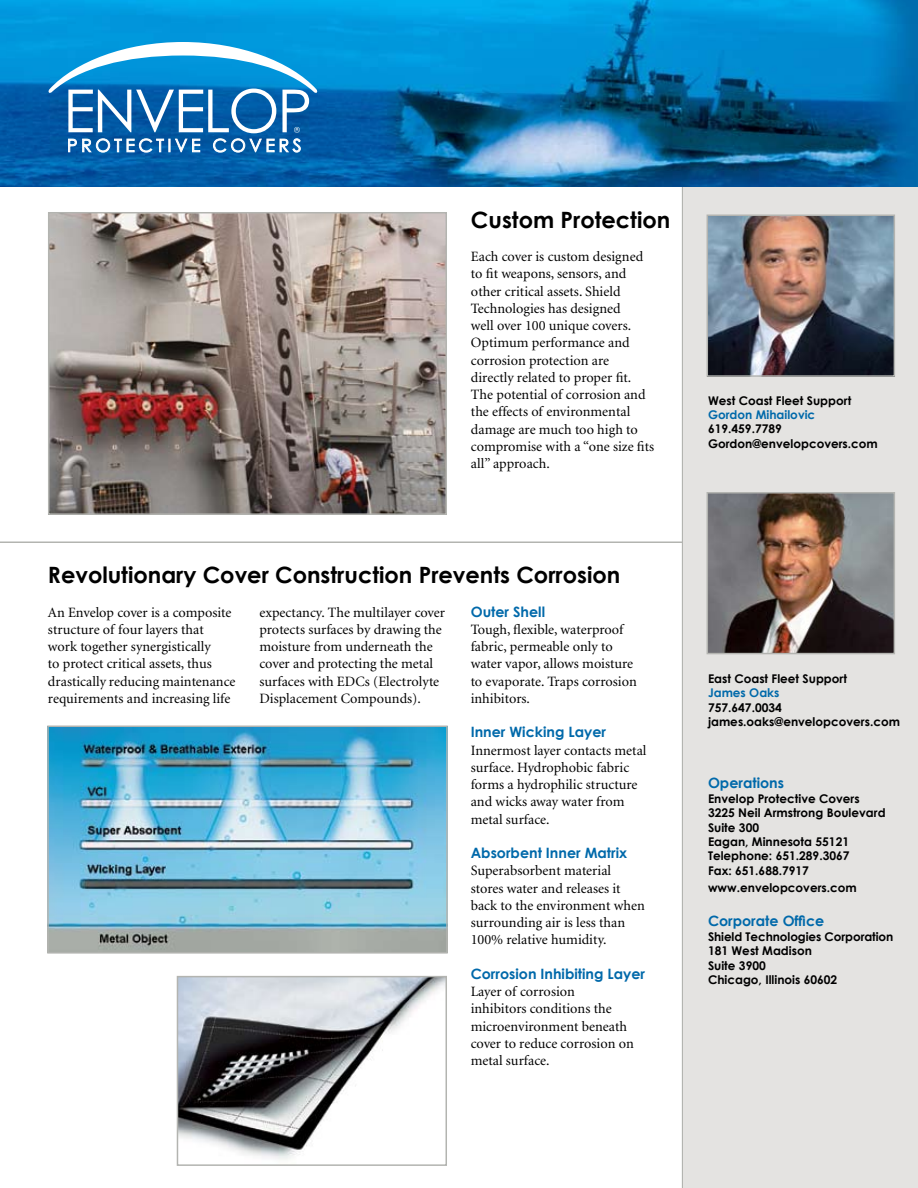
<style>
.page{position:relative;width:918px;height:1188px;background:#fff}
.page>*{position:absolute;margin:0;border:0;box-sizing:border-box;transform-origin:0 0}
.t1{font:700 22.5px "Century Gothic";color:#000}
.t2{font:14.25px/17.2px "Minion";color:#000}
.t3{font:700 14.25px "Century Gothic";color:#0069aa}
.t4{font:700 12px/14.4px "Century Gothic";color:#000}
.t5{font:700 12px "Century Gothic";color:#0069aa}
</style>
<div class="page">
<hr style="left:682px;top:152px;width:1px;height:1036px;background:#b3b4b0">
<div style="left:683px;top:180px;width:235px;height:1008px;background:#e4e3e1"></div>
<img style="left:0;top:0;width:918px;height:186px">
<img style="left:51px;top:215px;width:393px;height:297px">
<div style="left:48px;top:212px;width:399px;height:303px;border:2px solid #b3b4b0"></div>
<img style="left:710px;top:495px;width:182px;height:156px">
<div style="left:707px;top:492px;width:188px;height:162px;border:2px solid #b3b4b0"></div>
<hr style="left:0;top:542px;width:683px;height:1px;background:#b3b4b0">
<img style="left:710px;top:217px;width:182px;height:157px">
<div style="left:707px;top:214px;width:188px;height:163px;border:2px solid #b3b4b0"></div>
<img style="left:180px;top:979px;width:264px;height:181px">
<div style="left:177px;top:976px;width:270px;height:190px;border:2px solid #b3b4b0"></div>
<svg style="left:47px;top:42px;width:272px;height:110px"></svg>
<img style="left:50px;top:729px;width:395px;height:222px">
<div style="left:47px;top:726px;width:401px;height:228px;border:2px solid #b3b4b0"></div>
<h1 class="t1" style="left:471px;top:205px;width:201px">Custom Protection</h1>
<p class="t2" style="left:471px;top:249px;width:185px">Each cover is custom designed to fit weapons, sensors, and other critical assets. Shield<br>Technologies has designed<br>well over 100 unique covers.<br>Optimum performance and corrosion protection are directly related to proper fit.<br>The potential of corrosion and the effects of environmental damage are much too high to compromise with a “one size fits all” approach.</p>
<h1 class="t1" style="left:48px;top:561px;width:574px">Revolutionary Cover Construction Prevents Corrosion</h1>
<p class="t2" style="left:259px;top:604px;width:187px">expectancy. The multilayer cover protects surfaces by drawing the moisture from underneath the cover and protecting the metal surfaces with EDCs (Electrolyte<br>Displacement Compounds).</p>
<p class="t3" style="left:471px;top:603px;width:76px">Outer Shell</p>
<p class="t2" style="left:471px;top:621px;width:168px">Tough, flexible, waterproof fabric, permeable only to water vapor, allows moisture to evaporate. Traps corrosion inhibitors.</p>
<p class="t3" style="left:471px;top:723px;width:137px">Inner Wicking Layer</p>
<p class="t2" style="left:471px;top:742px;width:177px">Innermost layer contacts metal surface. Hydrophobic fabric forms a hydrophilic structure and wicks away water from metal surface.</p>
<p class="t3" style="left:471px;top:844px;width:158px">Absorbent Inner Matrix</p>
<p class="t2" style="left:471px;top:863px;width:176px">Superabsorbent material stores water and releases it back to the environment when surrounding air is less than<br>100% relative humidity.</p>
<p class="t3" style="left:471px;top:965px;width:176px">Corrosion Inhibiting Layer</p>
<p class="t2" style="left:471px;top:984px;width:165px">Layer of corrosion inhibitors conditions the microenvironment beneath cover to reduce corrosion on metal surface.</p>
<p class="t2" style="left:48px;top:604px;width:189px">An Envelop cover is a composite structure of four layers that work together synergistically<br>to protect critical assets, thus drastically reducing maintenance requirements and increasing life</p>
<p class="t4" style="left:708px;top:393px;width:145px">West Coast Fleet Support</p>
<p class="t5" style="left:708px;top:407px;width:109px">Gordon Mihailovic</p>
<p class="t4" style="left:708px;top:422px;width:171px">619.459.7789<br>Gordon@envelopcovers.com</p>
<p class="t4" style="left:708px;top:671px;width:140px">East Coast Fleet Support</p>
<p class="t5" style="left:708px;top:685px;width:73px">James Oaks</p>
<p class="t4" style="left:708px;top:700px;width:193px">757.647.0034 james.oaks@envelopcovers.com</p>
<p class="t3" style="left:708px;top:774px;width:78px">Operations</p>
<p class="t4" style="left:708px;top:791px;width:179px">Envelop Protective Covers<br>3225 Neil Armstrong Boulevard<br>Suite 300<br>Eagan, Minnesota 55121<br>Telephone: 651.289.3067<br>Fax: 651.688.7917</p>
<p class="t4" style="left:708px;top:880px;width:150px">www.envelopcovers.com</p>
<p class="t3" style="left:708px;top:912px;width:118px">Corporate Office</p>
<p class="t4" style="left:708px;top:929px;width:187px">Shield Technologies Corporation<br>181 West Madison<br>Suite 3900<br>Chicago, Illinois 60602</p>
</div>
